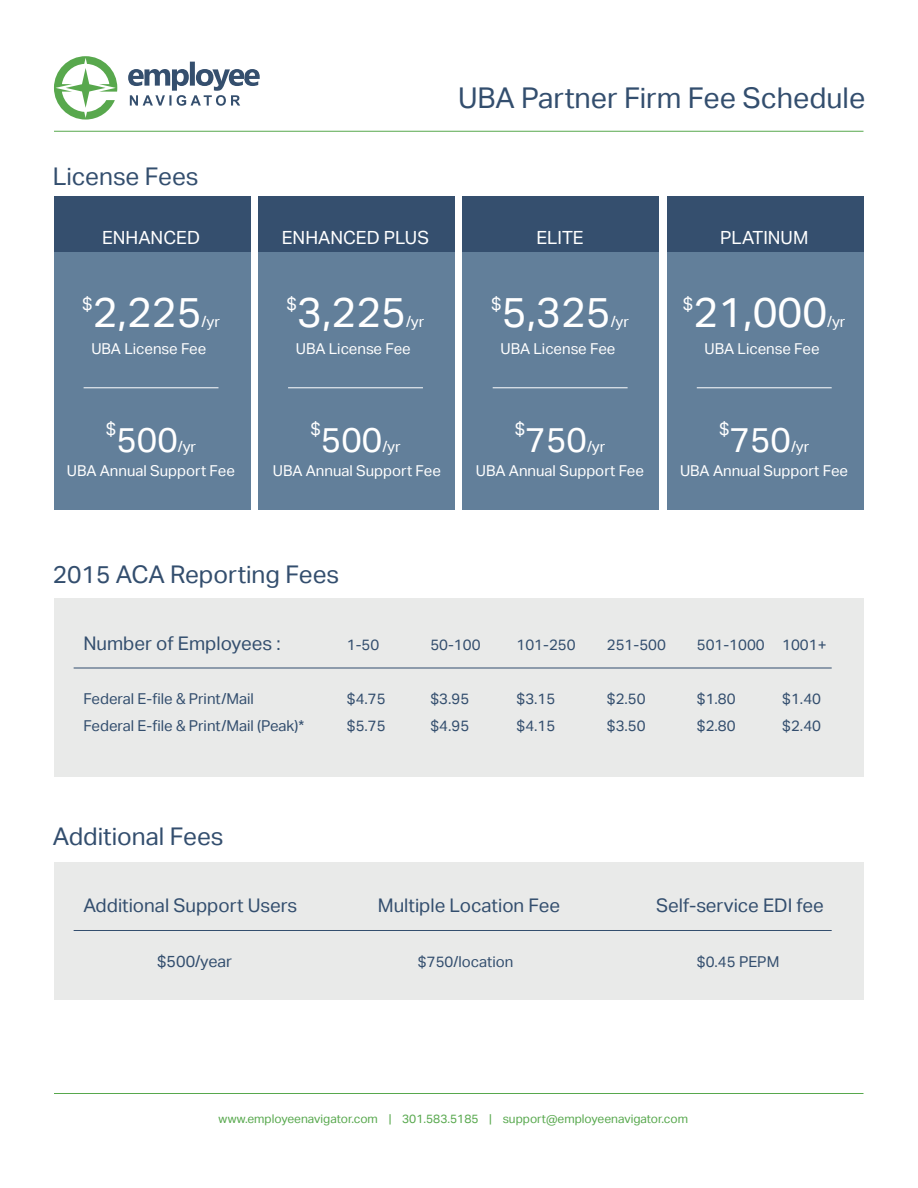
<style>
.page{position:relative;width:918px;height:1188px;background:#fff}
.page>*{position:absolute;margin:0;border:0;box-sizing:border-box;transform-origin:0 0}
.t1{font:42px "Aktiv Grotesk";color:#fff}
.t2{font:34.65px "Aktiv Grotesk";color:#fff}
.t3{font:28.65px "Aktiv Grotesk";color:#334e6e}
.t4{font:24.45px "Aktiv Grotesk";color:#334e6e}
.t5{font:18.75px "Aktiv Grotesk";color:#334e6e}
.t6{font:18.15px "Aktiv Grotesk";color:#fff}
.t7{font:17.85px "Aktiv Grotesk";color:#fff}
.t8{font:16.05px "Aktiv Grotesk";color:#334e6e}
.t9{font:15.15px "Aktiv Grotesk";color:#fff}
.t10{font:15px/27px "Aktiv Grotesk";color:#334e6e}
.t11{font:15px "Aktiv Grotesk";color:#fff}
.t12{font:12px "Aktiv Grotesk";color:#57a84d}
</style>
<div class="page">
<div style="left:54px;top:196px;width:197px;height:58px;background:#354f6e"></div>
<div style="left:259px;top:196px;width:196px;height:58px;background:#354f6e"></div>
<div style="left:463px;top:196px;width:196px;height:58px;background:#354f6e"></div>
<div style="left:667px;top:196px;width:196px;height:58px;background:#354f6e"></div>
<div style="left:54px;top:252px;width:197px;height:257px;background:#627f9a"></div>
<div style="left:259px;top:252px;width:196px;height:257px;background:#627f9a"></div>
<div style="left:463px;top:252px;width:196px;height:257px;background:#627f9a"></div>
<div style="left:667px;top:252px;width:196px;height:257px;background:#627f9a"></div>
<div style="left:54px;top:599px;width:809px;height:178px;background:#e9eae9"></div>
<div style="left:54px;top:862px;width:809px;height:138px;background:#e9eae9"></div>
<svg style="left:128px;top:62px;width:132px;height:44px"></svg>
<svg style="left:54px;top:56px;width:63px;height:64px"></svg>
<hr style="left:54px;top:131px;width:810px;height:1px;background:#57a84d">
<hr style="left:54px;top:1093px;width:810px;height:1px;background:#57a84d">
<hr style="left:84px;top:387px;width:134px;height:1px;background:#fff">
<hr style="left:288px;top:387px;width:135px;height:1px;background:#fff">
<hr style="left:74px;top:668px;width:758px;height:1px;background:#334e6e">
<hr style="left:74px;top:930px;width:758px;height:1px;background:#334e6e">
<hr style="left:493px;top:387px;width:135px;height:1px;background:#fff">
<hr style="left:697px;top:387px;width:135px;height:1px;background:#fff">
<h3 class="t4" style="left:53px;top:162px;width:147px">License Fees</h3>
<h3 class="t3" style="left:458px;top:81px;width:409px">UBA Partner Firm Fee Schedule</h3>
<p class="t6" style="left:102px;top:228px;width:99px">ENHANCED</p>
<p class="t6" style="left:282px;top:228px;width:149px">ENHANCED PLUS</p>
<p class="t6" style="left:537px;top:228px;width:49px">ELITE</p>
<p class="t6" style="left:720px;top:228px;width:90px">PLATINUM</p>
<p class="t7" style="left:82px;top:293px;width:12px">$</p>
<h1 class="t1" style="left:93px;top:288px;width:110px">2,225</h1>
<p class="t9" style="left:202px;top:313px;width:20px">/yr</p>
<p class="t11" style="left:91px;top:341px;width:116px">UBA License Fee</p>
<p class="t7" style="left:287px;top:293px;width:12px">$</p>
<h1 class="t1" style="left:297px;top:288px;width:110px">3,225</h1>
<p class="t9" style="left:406px;top:313px;width:20px">/yr</p>
<p class="t7" style="left:491px;top:293px;width:12px">$</p>
<h1 class="t1" style="left:502px;top:288px;width:110px">5,325</h1>
<p class="t9" style="left:611px;top:313px;width:20px">/yr</p>
<p class="t7" style="left:683px;top:293px;width:12px">$</p>
<h1 class="t1" style="left:694px;top:288px;width:135px">21,000</h1>
<p class="t9" style="left:827px;top:313px;width:20px">/yr</p>
<p class="t11" style="left:296px;top:341px;width:116px">UBA License Fee</p>
<p class="t11" style="left:501px;top:341px;width:116px">UBA License Fee</p>
<p class="t11" style="left:705px;top:341px;width:116px">UBA License Fee</p>
<p class="t7" style="left:106px;top:418px;width:12px">$</p>
<h2 class="t2" style="left:117px;top:419px;width:63px">500</h2>
<p class="t9" style="left:178px;top:438px;width:20px">/yr</p>
<p class="t7" style="left:310px;top:418px;width:12px">$</p>
<h2 class="t2" style="left:321px;top:419px;width:63px">500</h2>
<p class="t9" style="left:382px;top:438px;width:20px">/yr</p>
<p class="t7" style="left:515px;top:418px;width:12px">$</p>
<h2 class="t2" style="left:526px;top:419px;width:63px">750</h2>
<p class="t9" style="left:587px;top:438px;width:20px">/yr</p>
<p class="t7" style="left:719px;top:418px;width:12px">$</p>
<h2 class="t2" style="left:730px;top:419px;width:63px">750</h2>
<p class="t9" style="left:791px;top:438px;width:20px">/yr</p>
<p class="t11" style="left:67px;top:462px;width:170px">UBA Annual Support Fee</p>
<p class="t11" style="left:273px;top:462px;width:170px">UBA Annual Support Fee</p>
<p class="t11" style="left:476px;top:462px;width:170px">UBA Annual Support Fee</p>
<p class="t11" style="left:680px;top:462px;width:170px">UBA Annual Support Fee</p>
<h3 class="t4" style="left:53px;top:560px;width:288px">2015 ACA Reporting Fees</h3>
<p class="t5" style="left:83px;top:632px;width:199px">Number of Employees :</p>
<p class="t10" style="left:83px;top:686px;width:222px">Federal E-file &amp; Print/Mail<br>Federal E-file &amp; Print/Mail (Peak)*</p>
<p class="t10" style="left:347px;top:631px;width:34px">1-50</p>
<p class="t10" style="left:347px;top:685px;width:40px">$4.75 $5.75</p>
<h3 class="t4" style="left:53px;top:822px;width:172px">Additional Fees</h3>
<p class="t10" style="left:430px;top:631px;width:52px">50-100</p>
<p class="t10" style="left:430px;top:685px;width:40px">$3.95 $4.95</p>
<p class="t10" style="left:517px;top:631px;width:61px">101-250</p>
<p class="t10" style="left:517px;top:685px;width:40px">$3.15 $4.15</p>
<p class="t10" style="left:607px;top:631px;width:61px">251-500</p>
<p class="t10" style="left:607px;top:685px;width:40px">$2.50 $3.50</p>
<p class="t10" style="left:697px;top:631px;width:70px">501-1000</p>
<p class="t10" style="left:697px;top:685px;width:40px">$1.80 $2.80</p>
<p class="t10" style="left:782px;top:631px;width:46px">1001+</p>
<p class="t10" style="left:782px;top:685px;width:40px">$1.40 $2.40</p>
<p class="t5" style="left:83px;top:895px;width:216px">Additional Support Users</p>
<p class="t5" style="left:378px;top:895px;width:184px">Multiple Location Fee</p>
<p class="t5" style="left:656px;top:895px;width:169px">Self-service EDI fee</p>
<p class="t8" style="left:157px;top:952px;width:77px">$500/year</p>
<p class="t10" style="left:418px;top:948px;width:97px">$750/location</p>
<p class="t10" style="left:697px;top:948px;width:84px">$0.45 PEPM</p>
<p class="t12" style="left:218px;top:1112px;width:471px">www.employeenavigator.com | 301.583.5185 | support@employeenavigator.com</p>
</div>
